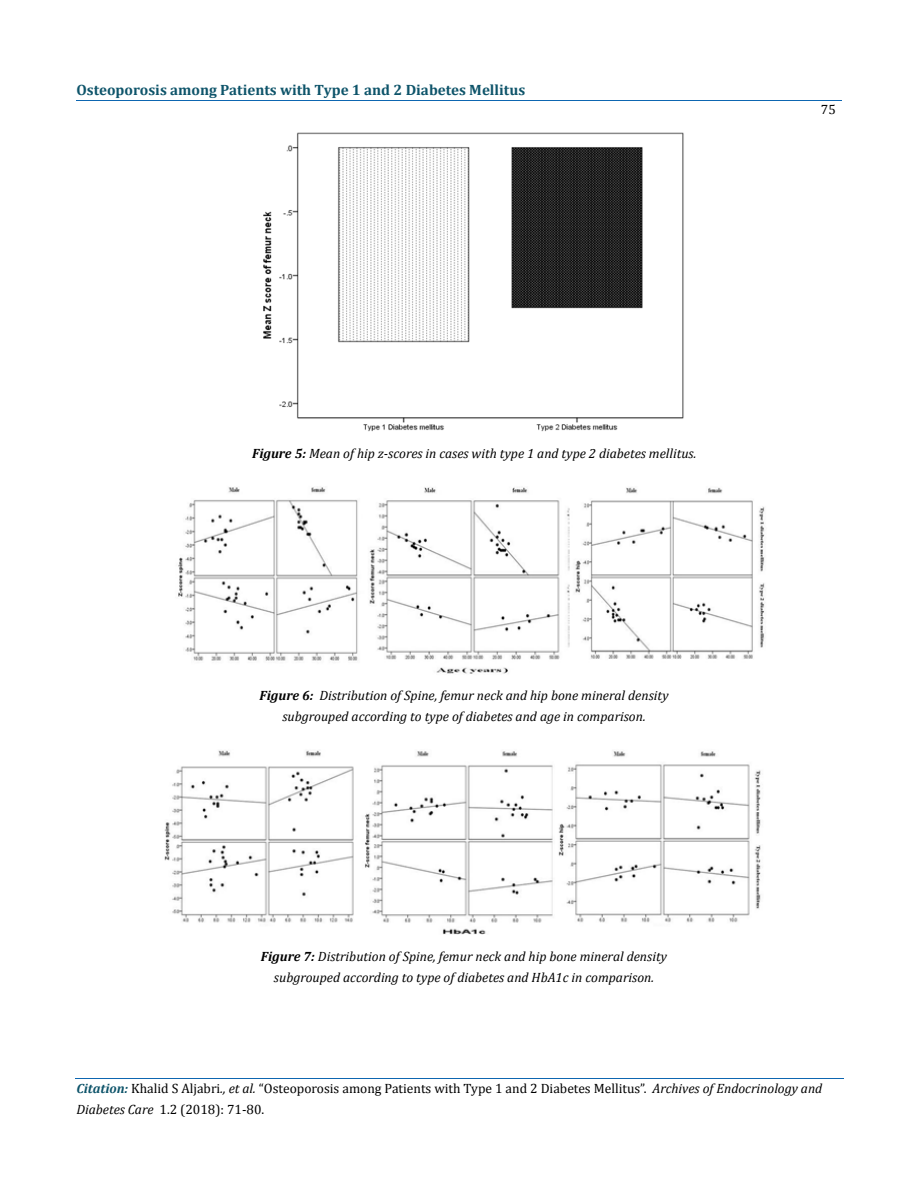
<style>
.page{position:relative;width:917px;height:1190px;background:#fff}
.page>*{position:absolute;margin:0;border:0;box-sizing:border-box;transform-origin:0 0}
.t1{font:700 15px "Cambria";color:#0e546a}
.t2{font:italic 13.5px/21px "Cambria";color:#000;text-align:center}
.t3{font:13.5px/21px "Cambria";color:#000}
.s1{font-weight:700}
.s2{font-weight:700;font-style:italic;font-size:13.35px;color:#0e546a}
.s3{font-style:italic}
</style>
<div class="page">
<hr style="left:76px;top:100px;width:765px;height:1px;background:#0d66b1">
<hr style="left:75px;top:1078px;width:768px;height:1px;background:#0d66b1">
<img style="left:263px;top:132px;width:421px;height:300px">
<img style="left:178px;top:487px;width:587px;height:187px">
<img style="left:164px;top:750px;width:597px;height:185px">
<p class="t1" style="left:77px;top:80px;width:450px">Osteoporosis among Patients with Type 1 and 2 Diabetes Mellitus</p>
<p class="t3" style="left:820px;top:99px;width:16px">75</p>
<p class="t2" style="left:252px;top:443px;width:446px"><span class="s1">Figure 5:</span> Mean of hip z-scores in cases with type 1 and type 2 diabetes mellitus.</p>
<p class="t2" style="left:259px;top:684px;width:410px"><span class="s1">Figure 6:</span> Distribution of Spine, femur neck and hip bone mineral density subgrouped according to type of diabetes and age in comparison.</p>
<p class="t2" style="left:261px;top:945px;width:407px"><span class="s1">Figure 7:</span> Distribution of Spine, femur neck and hip bone mineral density subgrouped according to type of diabetes and HbA1c in comparison.</p>
<p class="t3" style="left:76px;top:1078px;width:747px"><span class="s2">Citation:</span> Khalid S Aljabri<span class="s3">., et al.</span> “Osteoporosis among Patients with Type 1 and 2 Diabetes Mellitus”. <span class="s3">Archives of Endocrinology and<br>Diabetes Care</span> 1.2 (2018): 71-80.</p>
</div>
